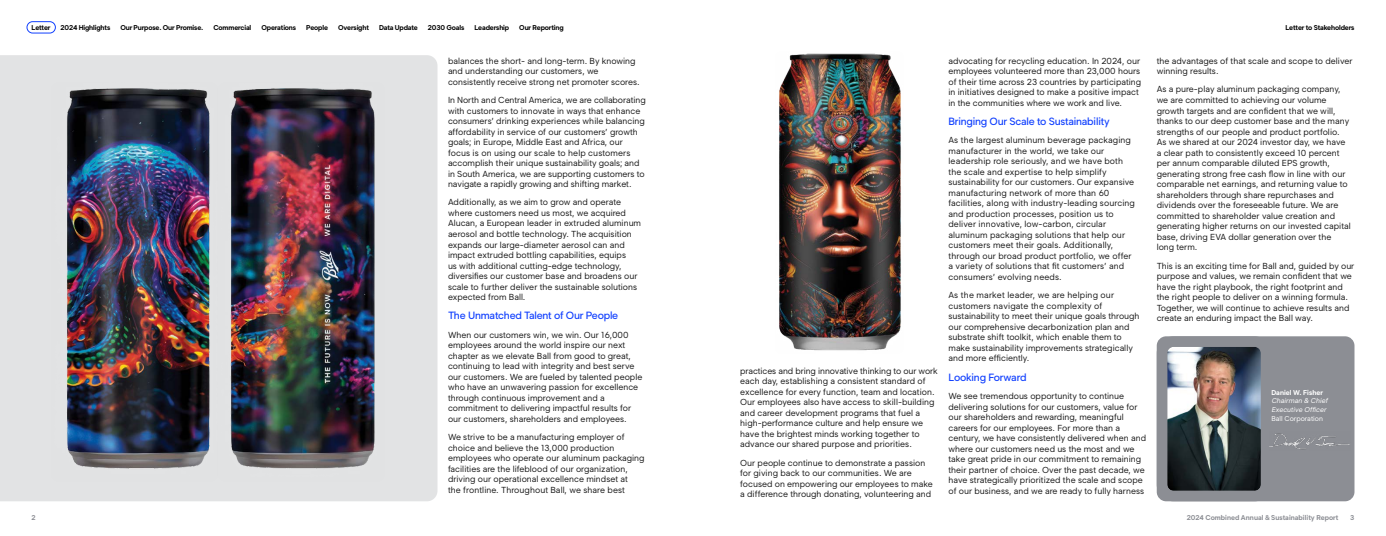
<style>
.page{position:relative;width:1386px;height:536px;background:#fff}
.page>*{position:absolute;margin:0;border:0;box-sizing:border-box;transform-origin:0 0}
.Subhead_12_13_SB_SA{font:500 10.5px "Segment";letter-spacing:-.02em;color:#1140fe}
.Body_10_12{font:8.75px/10.5px "Segment";color:#1a1a1a}
.Nav_8{font:700 7px "Segment";letter-spacing:-.02em;color:#000}
.Name_Title_8_10{font:italic 7px/8.8px "Segment";color:#fff}
.t1{font:700 7px "Segment";color:#8c8e94}
.s1{font-weight:700;font-style:normal}
.s2{font-style:normal}
</style>
<div class="page">
<div style="left:1157px;top:336px;width:198px;height:165px;background:#8c8e94;border-radius:9px"></div>
<img style="left:1168px;top:347px;width:92px;height:143px">
<div style="left:1157px;top:336px;width:114px;height:165px;border:10px solid #8c8e94;border-radius:12px"></div>
<div style="left:0;top:55px;width:438px;height:446px;background:#e2e3e4"></div>
<img style="left:219px;top:81px;width:167px;height:401px">
<img style="left:50px;top:81px;width:169px;height:401px">
<img style="left:779px;top:53px;width:122px;height:298px">
<img style="left:1270px;top:431px;width:80px;height:19px">
<div style="left:27px;top:21px;width:29px;height:12px;border:1px solid #1140fe;border-radius:6px"></div>
<p class="Nav_8" style="left:32px;top:23px;width:21px">Letter</p>
<p class="Nav_8" style="left:61px;top:23px;width:51px">2024 Highlights</p>
<p class="Nav_8" style="left:120px;top:23px;width:84px">Our Purpose. Our Promise.</p>
<p class="Nav_8" style="left:213px;top:23px;width:39px">Commercial</p>
<p class="Nav_8" style="left:261px;top:23px;width:36px">Operations</p>
<p class="Nav_8" style="left:306px;top:23px;width:23px">People</p>
<p class="Nav_8" style="left:338px;top:23px;width:32px">Oversight</p>
<p class="Nav_8" style="left:379px;top:23px;width:40px">Data Update</p>
<p class="Nav_8" style="left:428px;top:23px;width:38px">2030 Goals</p>
<p class="Nav_8" style="left:474px;top:23px;width:36px">Leadership</p>
<p class="Nav_8" style="left:519px;top:23px;width:46px">Our Reporting</p>
<p class="Nav_8" style="left:1285px;top:23px;width:71px">Letter to Stakeholders</p>
<p class="Body_10_12" style="left:448px;top:55px;width:193px">balances the short- and long-term. By knowing and understanding our customers, we consistently receive strong net promoter scores.</p>
<p class="Body_10_12" style="left:448px;top:94px;width:199px">In North and Central America, we are collaborating with customers to innovate in ways that enhance consumers’ drinking experiences while balancing affordability in service of our customers’ growth goals; in Europe, Middle East and Africa, our focus is on using our scale to help customers accomplish their unique sustainability goals; and in South America, we are supporting customers to navigate a rapidly growing and shifting market.</p>
<p class="Body_10_12" style="left:448px;top:197px;width:195px">Additionally, as we aim to grow and operate where customers need us most, we acquired Alucan, a European leader in extruded aluminum aerosol and bottle technology. The acquisition expands our large-diameter aerosol can and impact extruded bottling capabilities, equips<br>us with additional cutting-edge technology, diversifies our customer base and broadens our scale to further deliver the sustainable solutions expected from Ball.</p>
<p class="Subhead_12_13_SB_SA" style="left:448px;top:309px;width:172px">The Unmatched Talent of Our People</p>
<p class="Body_10_12" style="left:448px;top:329px;width:196px">When our customers win, we win. Our 16,000 employees around the world inspire our next chapter as we elevate Ball from good to great, continuing to lead with integrity and best serve our customers. We are fueled by talented people who have an unwavering passion for excellence through continuous improvement and a commitment to delivering impactful results for our customers, shareholders and employees.</p>
<p class="Body_10_12" style="left:448px;top:431px;width:198px">We strive to be a manufacturing employer of choice and believe the 13,000 production employees who operate our aluminum packaging facilities are the lifeblood of our organization, driving our operational excellence mindset at<br>the frontline. Throughout Ball, we share best</p>
<p class="Body_10_12" style="left:740px;top:365px;width:199px">practices and bring innovative thinking to our work each day, establishing a consistent standard of excellence for every function, team and location.<br>Our employees also have access to skill-building and career development programs that fuel a high-performance culture and help ensure we have the brightest minds working together to advance our shared purpose and priorities.</p>
<p class="Body_10_12" style="left:740px;top:457px;width:194px">Our people continue to demonstrate a passion for giving back to our communities. We are focused on empowering our employees to make a difference through donating, volunteering and</p>
<p class="Body_10_12" style="left:948px;top:55px;width:194px">advocating for recycling education. In 2024, our employees volunteered more than 23,000 hours of their time across 23 countries by participating in initiatives designed to make a positive impact in the communities where we work and live.</p>
<p class="Subhead_12_13_SB_SA" style="left:948px;top:115px;width:163px">Bringing Our Scale to Sustainability</p>
<p class="Body_10_12" style="left:948px;top:135px;width:188px">As the largest aluminum beverage packaging manufacturer in the world, we take our leadership role seriously, and we have both the scale and expertise to help simplify sustainability for our customers. Our expansive manufacturing network of more than 60 facilities, along with industry-leading sourcing and production processes, position us to deliver innovative, low-carbon, circular aluminum packaging solutions that help our customers meet their goals. Additionally, through our broad product portfolio, we offer a variety of solutions that fit customers’ and consumers’ evolving needs.</p>
<p class="Body_10_12" style="left:948px;top:290px;width:193px">As the market leader, we are helping our customers navigate the complexity of sustainability to meet their unique goals through our comprehensive decarbonization plan and substrate shift toolkit, which enable them to make sustainability improvements strategically and more efficiently.</p>
<p class="Subhead_12_13_SB_SA" style="left:948px;top:370px;width:80px">Looking Forward</p>
<p class="Body_10_12" style="left:948px;top:390px;width:199px">We see tremendous opportunity to continue delivering solutions for our customers, value for our shareholders and rewarding, meaningful careers for our employees. For more than a century, we have consistently delivered when and where our customers need us the most and we take great pride in our commitment to remaining their partner of choice. Over the past decade, we have strategically prioritized the scale and scope of our business, and we are ready to fully harness</p>
<p class="Body_10_12" style="left:1157px;top:55px;width:197px">the advantages of that scale and scope to deliver winning results.</p>
<p class="Body_10_12" style="left:1157px;top:84px;width:195px">As a pure-play aluminum packaging company, we are committed to achieving our volume growth targets and are confident that we will, thanks to our deep customer base and the many strengths of our people and product portfolio.<br>As we shared at our 2024 investor day, we have a clear path to consistently exceed 10 percent per annum comparable diluted EPS growth, generating strong free cash flow in line with our comparable net earnings, and returning value to shareholders through share repurchases and dividends over the foreseeable future. We are committed to shareholder value creation and generating higher returns on our invested capital base, driving EVA dollar generation over the long term.</p>
<p class="Body_10_12" style="left:1157px;top:260px;width:199px">This is an exciting time for Ball and, guided by our purpose and values, we remain confident that we have the right playbook, the right footprint and the right people to deliver on a winning formula.<br>Together, we will continue to achieve results and create an enduring impact the Ball way.</p>
<p class="Name_Title_8_10" style="left:1271px;top:387px;width:58px"><span class="s1">Daniel W. Fisher<br></span>Chairman &amp; Chief<br>Executive Officer<br><span class="s2">Ball Corporation</span></p>
<p class="t1" style="left:32px;top:513px;width:6px">2</p>
<p class="t1" style="left:1187px;top:513px;width:153px">2024 Combined Annual &amp; Sustainability Report</p>
<p class="t1" style="left:1350px;top:513px;width:6px">3</p>
</div>
